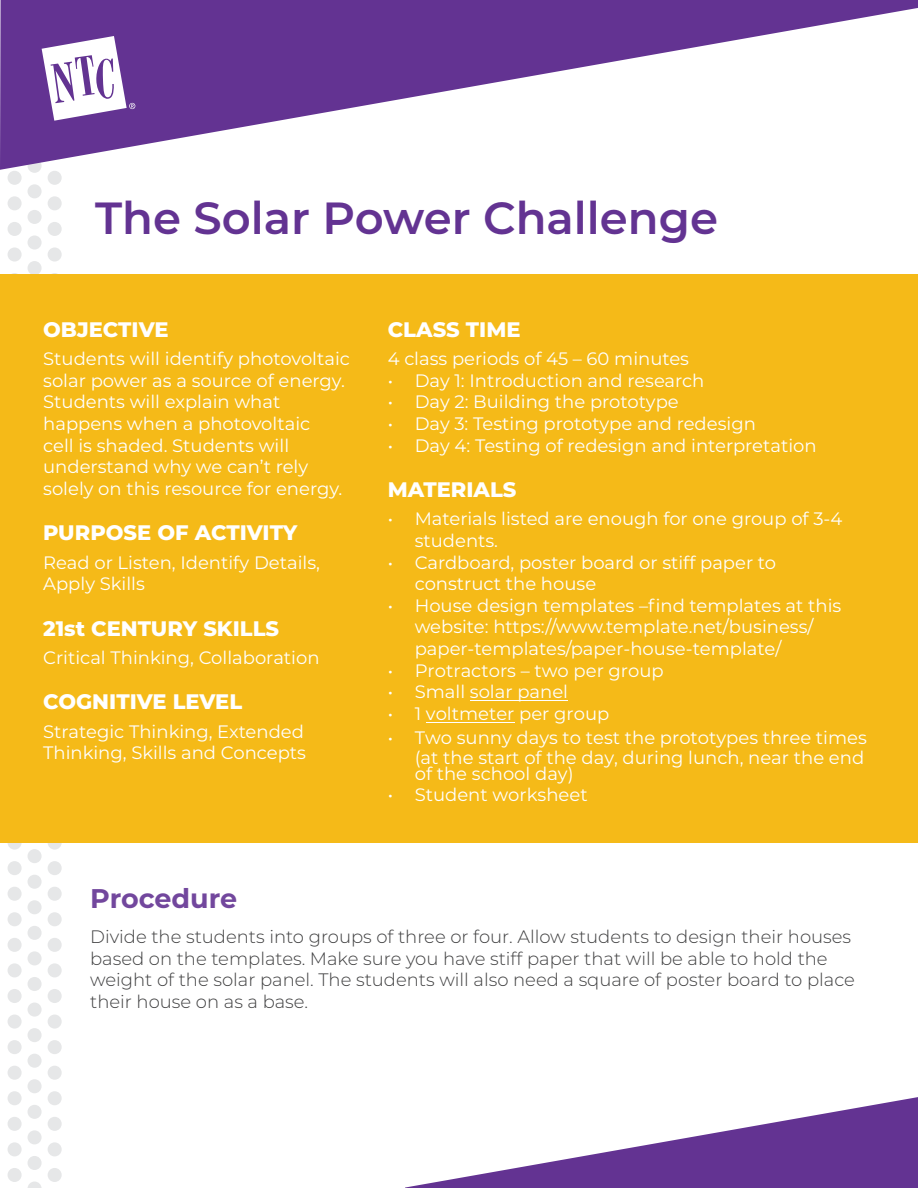
<style>
.page{position:relative;width:918px;height:1188px;background:#fff}
.page>*{position:absolute;margin:0;border:0;box-sizing:border-box;transform-origin:0 0}
.t1{font:600 45px "Montserrat";color:#633392}
.big_heading{font:700 27px "Montserrat";letter-spacing:-.005em;color:#72479d}
.heading{font:800 21px "Montserrat";color:#fff}
.objective{font:18px/21.6px "Montserrat";color:#fff}
.t2{font:300 18px/21.6px "Montserrat";color:#3e3e3f}
</style>
<div class="page">
<svg style="left:405px;top:1097px;width:513px;height:91px"></svg>
<div style="left:8px;top:196px;width:14px;height:14px;background:#e6e7e8;border-radius:50%"></div>
<div style="left:48px;top:196px;width:14px;height:14px;background:#e6e7e8;border-radius:50%"></div>
<div style="left:28px;top:184px;width:14px;height:14px;background:#e6e7e8;border-radius:50%"></div>
<div style="left:8px;top:912px;width:14px;height:14px;background:#e6e7e8;border-radius:50%"></div>
<div style="left:48px;top:912px;width:14px;height:14px;background:#e6e7e8;border-radius:50%"></div>
<div style="left:28px;top:900px;width:14px;height:14px;background:#e6e7e8;border-radius:50%"></div>
<div style="left:8px;top:1015px;width:14px;height:14px;background:#e6e7e8;border-radius:50%"></div>
<div style="left:48px;top:1015px;width:14px;height:14px;background:#e6e7e8;border-radius:50%"></div>
<div style="left:28px;top:1003px;width:14px;height:14px;background:#e6e7e8;border-radius:50%"></div>
<div style="left:8px;top:247px;width:14px;height:15px;background:#e6e7e8;border-radius:50%"></div>
<div style="left:48px;top:247px;width:14px;height:15px;background:#e6e7e8;border-radius:50%"></div>
<div style="left:28px;top:235px;width:14px;height:15px;background:#e6e7e8;border-radius:50%"></div>
<div style="left:8px;top:861px;width:14px;height:14px;background:#e6e7e8;border-radius:50%"></div>
<div style="left:48px;top:861px;width:14px;height:14px;background:#e6e7e8;border-radius:50%"></div>
<div style="left:28px;top:849px;width:14px;height:14px;background:#e6e7e8;border-radius:50%"></div>
<div style="left:8px;top:963px;width:14px;height:14px;background:#e6e7e8;border-radius:50%"></div>
<div style="left:48px;top:963px;width:14px;height:14px;background:#e6e7e8;border-radius:50%"></div>
<div style="left:28px;top:951px;width:14px;height:14px;background:#e6e7e8;border-radius:50%"></div>
<div style="left:8px;top:1066px;width:14px;height:14px;background:#e6e7e8;border-radius:50%"></div>
<div style="left:48px;top:1066px;width:14px;height:14px;background:#e6e7e8;border-radius:50%"></div>
<div style="left:28px;top:1054px;width:14px;height:14px;background:#e6e7e8;border-radius:50%"></div>
<div style="left:8px;top:222px;width:14px;height:14px;background:#e6e7e8;border-radius:50%"></div>
<div style="left:48px;top:222px;width:14px;height:14px;background:#e6e7e8;border-radius:50%"></div>
<div style="left:28px;top:210px;width:14px;height:14px;background:#e6e7e8;border-radius:50%"></div>
<div style="left:8px;top:836px;width:14px;height:14px;background:#e6e7e8;border-radius:50%"></div>
<div style="left:48px;top:836px;width:14px;height:14px;background:#e6e7e8;border-radius:50%"></div>
<div style="left:8px;top:938px;width:14px;height:14px;background:#e6e7e8;border-radius:50%"></div>
<div style="left:48px;top:938px;width:14px;height:14px;background:#e6e7e8;border-radius:50%"></div>
<div style="left:28px;top:926px;width:14px;height:14px;background:#e6e7e8;border-radius:50%"></div>
<div style="left:8px;top:1040px;width:14px;height:14px;background:#e6e7e8;border-radius:50%"></div>
<div style="left:48px;top:1040px;width:14px;height:14px;background:#e6e7e8;border-radius:50%"></div>
<div style="left:28px;top:1028px;width:14px;height:14px;background:#e6e7e8;border-radius:50%"></div>
<div style="left:8px;top:171px;width:14px;height:14px;background:#e6e7e8;border-radius:50%"></div>
<div style="left:48px;top:171px;width:14px;height:14px;background:#e6e7e8;border-radius:50%"></div>
<div style="left:28px;top:159px;width:14px;height:14px;background:#e6e7e8;border-radius:50%"></div>
<div style="left:28px;top:261px;width:14px;height:14px;background:#e6e7e8;border-radius:50%"></div>
<div style="left:8px;top:887px;width:14px;height:14px;background:#e6e7e8;border-radius:50%"></div>
<div style="left:48px;top:887px;width:14px;height:14px;background:#e6e7e8;border-radius:50%"></div>
<div style="left:28px;top:875px;width:14px;height:14px;background:#e6e7e8;border-radius:50%"></div>
<div style="left:8px;top:989px;width:14px;height:14px;background:#e6e7e8;border-radius:50%"></div>
<div style="left:48px;top:989px;width:14px;height:14px;background:#e6e7e8;border-radius:50%"></div>
<div style="left:28px;top:977px;width:14px;height:14px;background:#e6e7e8;border-radius:50%"></div>
<div style="left:8px;top:1091px;width:14px;height:14px;background:#e6e7e8;border-radius:50%"></div>
<div style="left:48px;top:1091px;width:14px;height:14px;background:#e6e7e8;border-radius:50%"></div>
<div style="left:28px;top:1079px;width:14px;height:14px;background:#e6e7e8;border-radius:50%"></div>
<div style="left:8px;top:1117px;width:14px;height:14px;background:#e6e7e8;border-radius:50%"></div>
<div style="left:48px;top:1117px;width:14px;height:14px;background:#e6e7e8;border-radius:50%"></div>
<div style="left:28px;top:1105px;width:14px;height:14px;background:#e6e7e8;border-radius:50%"></div>
<div style="left:8px;top:1142px;width:14px;height:14px;background:#e6e7e8;border-radius:50%"></div>
<div style="left:48px;top:1142px;width:14px;height:14px;background:#e6e7e8;border-radius:50%"></div>
<div style="left:28px;top:1130px;width:14px;height:14px;background:#e6e7e8;border-radius:50%"></div>
<div style="left:8px;top:1168px;width:14px;height:14px;background:#e6e7e8;border-radius:50%"></div>
<div style="left:48px;top:1168px;width:14px;height:14px;background:#e6e7e8;border-radius:50%"></div>
<div style="left:28px;top:1156px;width:14px;height:14px;background:#e6e7e8;border-radius:50%"></div>
<svg style="left:28px;top:1182px;width:14px;height:6px"></svg>
<svg style="left:0;top:0;width:918px;height:170px"></svg>
<svg style="left:42px;top:36px;width:93px;height:85px"></svg>
<div style="left:0;top:274px;width:918px;height:569px;background:#f5ba18"></div>
<hr style="left:470px;top:700px;width:98px;height:1px;background:#fff">
<hr style="left:426px;top:722px;width:88px;height:1px;background:#fff">
<p class="t1" style="left:95px;top:187px;width:625px">The Solar Power Challenge</p>
<p class="heading" style="left:43px;top:314px;width:127px">OBJECTIVE</p>
<p class="objective" style="left:43px;top:347px;width:308px">Students will identify photovoltaic solar power as a source of energy.<br>Students will explain what happens when a photovoltaic<br>cell is shaded. Students will understand why we can’t rely solely on this resource for energy.</p>
<p class="heading" style="left:43px;top:517px;width:256px">PURPOSE OF ACTIVITY</p>
<p class="objective" style="left:43px;top:551px;width:278px">Read or Listen, Identify Details,<br>Apply Skills</p>
<p class="heading" style="left:43px;top:613px;width:237px">21st CENTURY SKILLS</p>
<p class="objective" style="left:43px;top:646px;width:278px">Critical Thinking, Collaboration</p>
<p class="heading" style="left:43px;top:687px;width:200px">COGNITIVE LEVEL</p>
<p class="objective" style="left:43px;top:720px;width:264px">Strategic Thinking, Extended<br>Thinking, Skills and Concepts</p>
<p class="heading" style="left:388px;top:314px;width:134px">CLASS TIME</p>
<p class="objective" style="left:388px;top:347px;width:303px">4 class periods of 45 – 60 minutes</p>
<p class="objective" style="left:388px;top:369px;width:318px">• Day 1: Introduction and research</p>
<p class="objective" style="left:388px;top:391px;width:293px">• Day 2: Building the prototype</p>
<p class="objective" style="left:388px;top:412px;width:370px">• Day 3: Testing prototype and redesign</p>
<p class="objective" style="left:388px;top:434px;width:431px">• Day 4: Testing of redesign and interpretation</p>
<p class="heading" style="left:388px;top:474px;width:130px">MATERIALS</p>
<p class="objective" style="left:415px;top:508px;width:429px;text-indent:-27px">• Materials listed are enough for one group of 3-4 students.</p>
<p class="objective" style="left:415px;top:551px;width:363px;text-indent:-27px">• Cardboard, poster board or stiff paper to construct the house</p>
<p class="objective" style="left:415px;top:594px;width:428px;text-indent:-27px">• House design templates –find templates at this website: https://www.template.net/business/ paper-templates/paper-house-template/</p>
<p class="objective" style="left:388px;top:659px;width:278px">• Protractors – two per group</p>
<p class="objective" style="left:388px;top:680px;width:182px">• Small solar panel</p>
<p class="objective" style="left:388px;top:702px;width:223px">• 1 voltmeter per group</p>
<p class="objective" style="left:388px;top:728px;width:481px;line-height:19.2px;text-align:right">• Two sunny days to test the prototypes three times (at the start of the day, during lunch, near the end</p>
<p class="objective" style="left:415px;top:762px;width:160px">of the school day)</p>
<p class="objective" style="left:388px;top:784px;width:201px">• Student worksheet</p>
<p class="big_heading" style="left:90px;top:879px;width:149px">Procedure</p>
<p class="t2" style="left:90px;top:925px;width:766px">Divide the students into groups of three or four. Allow students to design their houses based on the templates. Make sure you have stiff paper that will be able to hold the weight of the solar panel. The students will also need a square of poster board to place their house on as a base.</p>
</div>
